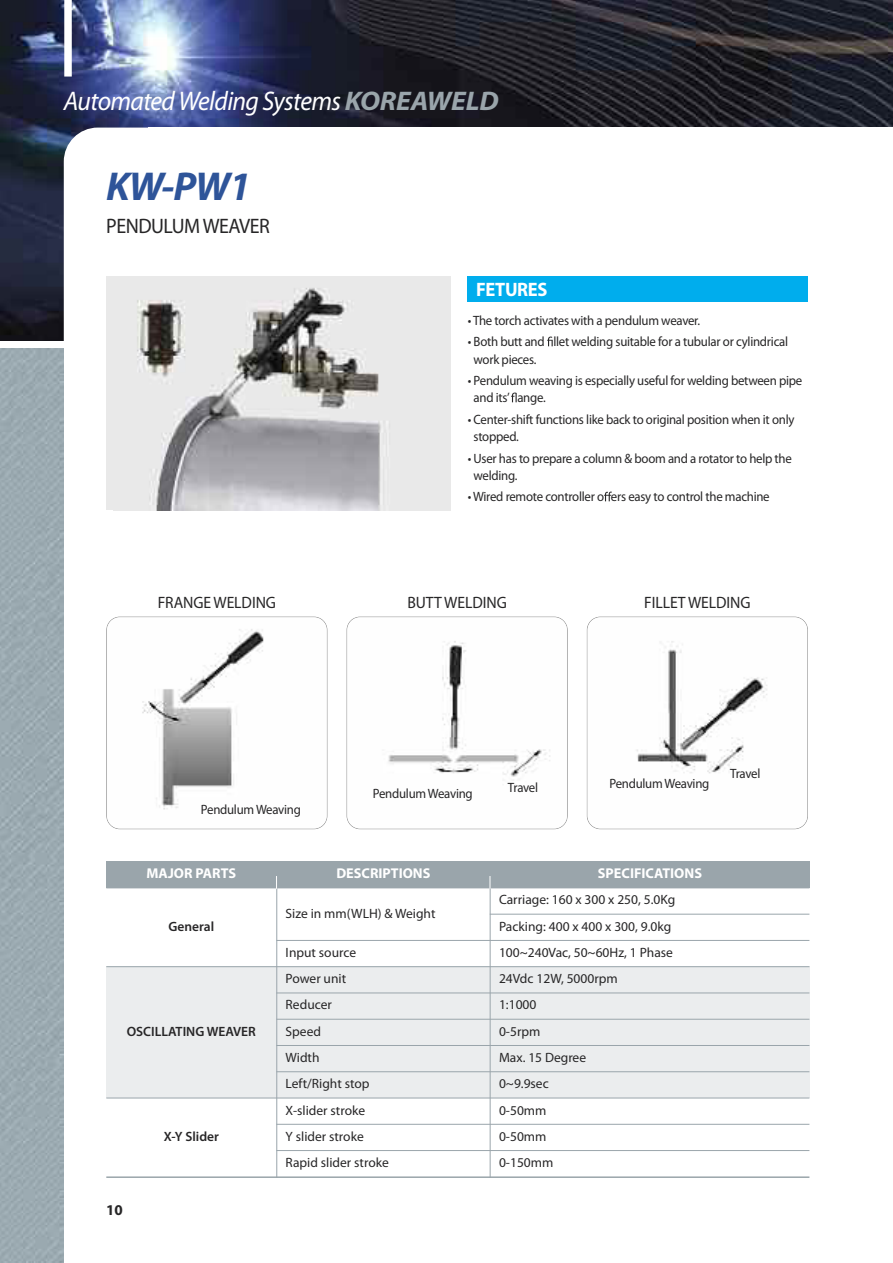
<style>
.page{position:relative;width:893px;height:1263px;background:#fff}
.page>*{position:absolute;margin:0;border:0;box-sizing:border-box;transform-origin:0 0}
.t1{font:italic 700 40.5px "Myriad Pro";color:#2e5499}
.t2{font:italic 27px "Myriad Pro";letter-spacing:-.025em;color:#fff;scale:.95 1}
.t3{font:21px "Myriad Pro";letter-spacing:-.025em;color:#272627;scale:.95 1}
.t4{font:700 19.5px "Myriad Pro";letter-spacing:-.02em;color:#fff;scale:.95 1}
.t5{font:16.5px "Myriad Pro";letter-spacing:-.005em;color:#272627;scale:.95 1}
.t6{font:700 15px "Myriad Pro";color:#272627}
.t7{font:700 14.25px "Myriad Pro";color:#fff}
.t8{font:13.5px/17.2px "Myriad Pro";letter-spacing:-.02em;color:#272627;scale:.95 1}
.t9{font:13.5px/26.2px "Myriad Pro";color:#272627}
.t10{font:13.5px "Myriad Pro";letter-spacing:-.02em;color:#272627}
.t11{font:600 13.5px "Myriad Pro";color:#272627}
.s1{font-weight:700;color:#9aa5ab}
</style>
<div class="page">
<img style="left:0;top:0;width:893px;height:340px">
<div style="left:64px;top:128px;width:829px;height:255px;background:#fff;border-radius:34px"></div>
<div style="left:149px;top:128px;width:744px;height:255px;background:#fff"></div>
<img style="left:0;top:349px;width:64px;height:914px">
<div style="left:64px;top:0;width:8px;height:77px;background:#fff"></div>
<div style="left:106px;top:861px;width:171px;height:27px;background:#9aa5ab"></div>
<div style="left:277px;top:861px;width:213px;height:27px;background:#9aa5ab"></div>
<div style="left:490px;top:861px;width:319px;height:27px;background:#9aa5ab"></div>
<div style="left:106px;top:967px;width:171px;height:131px;background:#ebedee"></div>
<div style="left:277px;top:967px;width:213px;height:26px;background:#ebedee"></div>
<div style="left:490px;top:967px;width:319px;height:26px;background:#ebedee"></div>
<div style="left:277px;top:993px;width:213px;height:26px;background:#ebedee"></div>
<div style="left:490px;top:993px;width:319px;height:26px;background:#ebedee"></div>
<div style="left:277px;top:1019px;width:213px;height:26px;background:#ebedee"></div>
<div style="left:490px;top:1019px;width:319px;height:26px;background:#ebedee"></div>
<div style="left:277px;top:1045px;width:213px;height:27px;background:#ebedee"></div>
<div style="left:490px;top:1045px;width:319px;height:27px;background:#ebedee"></div>
<div style="left:277px;top:1072px;width:213px;height:26px;background:#ebedee"></div>
<div style="left:490px;top:1072px;width:319px;height:26px;background:#ebedee"></div>
<hr style="left:276px;top:861px;width:1px;height:317px;background:#9aa5ab">
<hr style="left:490px;top:861px;width:1px;height:317px;background:#9aa5ab">
<hr style="left:490px;top:914px;width:319px;height:1px;background:#9aa5ab">
<hr style="left:276px;top:940px;width:533px;height:1px;background:#9aa5ab">
<hr style="left:106px;top:966px;width:703px;height:1px;background:#9aa5ab">
<hr style="left:276px;top:992px;width:533px;height:1px;background:#9aa5ab">
<hr style="left:276px;top:1019px;width:533px;height:1px;background:#9aa5ab">
<hr style="left:276px;top:1045px;width:533px;height:1px;background:#9aa5ab">
<hr style="left:276px;top:1071px;width:533px;height:1px;background:#9aa5ab">
<hr style="left:106px;top:1098px;width:703px;height:1px;background:#9aa5ab">
<hr style="left:276px;top:1124px;width:533px;height:1px;background:#9aa5ab">
<hr style="left:276px;top:1150px;width:533px;height:1px;background:#9aa5ab">
<hr style="left:106px;top:1176px;width:703px;height:2px;background:#9aa5ab">
<div style="left:106px;top:276px;width:345px;height:234px;background:#e9e9e9"></div>
<img style="left:137px;top:288px;width:251px;height:222px">
<div style="left:468px;top:276px;width:340px;height:26px;background:#00aded"></div>
<svg style="left:547px;top:337px;width:6px;height:9px"></svg>
<svg style="left:511px;top:393px;width:6px;height:9px"></svg>
<svg style="left:604px;top:492px;width:8px;height:9px"></svg>
<svg style="left:276px;top:876px;width:1px;height:13px"></svg>
<svg style="left:490px;top:876px;width:1px;height:13px"></svg>
<img style="left:107px;top:617px;width:220px;height:211px">
<img style="left:347px;top:617px;width:220px;height:211px">
<img style="left:588px;top:617px;width:219px;height:211px">
<h2 class="t2" style="left:64px;top:84px;width:459px">Automated Welding Systems <span class="s1">KOREAWELD</span></h2>
<h1 class="t1" style="left:106px;top:160px;width:146px">KW-PW1</h1>
<h3 class="t3" style="left:106px;top:213px;width:174px">PENDULUMWEAVER</h3>
<h3 class="t4" style="left:476px;top:276px;width:76px">FETURES</h3>
<p class="t8" style="left:468px;top:311px;width:246px">• The torch activates with a pendulum weaver.</p>
<p class="t8" style="left:474px;top:333px;width:333px;text-indent:-6px">• Both butt and llet welding suitable for a tubular or cylindrical work pieces.</p>
<p class="t8" style="left:474px;top:372px;width:348px;text-indent:-6px">• Pendulum weaving is especially useful for welding between pipe and its’ ange.</p>
<p class="t8" style="left:474px;top:410px;width:339px;text-indent:-6px">• Center-shift functions like back to original position when it only stopped.</p>
<p class="t8" style="left:474px;top:449px;width:337px;text-indent:-6px">• User has to prepare a column &amp; boom and a rotator to help the welding.</p>
<p class="t8" style="left:468px;top:488px;width:319px">• Wired remote controller o ers easy to control the machine</p>
<p class="t5" style="left:158px;top:592px;width:126px">FRANGE WELDING</p>
<p class="t5" style="left:407px;top:592px;width:106px">BUTT WELDING</p>
<p class="t5" style="left:644px;top:592px;width:113px">FILLET WELDING</p>
<p class="t8" style="left:201px;top:800px;width:107px">Pendulum Weaving</p>
<p class="t8" style="left:373px;top:784px;width:107px">Pendulum Weaving</p>
<p class="t8" style="left:508px;top:778px;width:33px">Travel</p>
<p class="t8" style="left:609px;top:774px;width:107px">Pendulum Weaving</p>
<p class="t7" style="left:147px;top:864px;width:91px">MAJOR PARTS</p>
<p class="t7" style="left:336px;top:864px;width:96px">DESCRIPTIONS</p>
<p class="t7" style="left:598px;top:864px;width:106px">SPECIFICATIONS</p>
<p class="t11" style="left:168px;top:917px;width:47px">General</p>
<p class="t11" style="left:127px;top:1022px;width:131px">OSCILLATING WEAVER</p>
<p class="t6" style="left:106px;top:1200px;width:18px">10</p>
<p class="t11" style="left:164px;top:1128px;width:57px">X-Y Slider</p>
<p class="t9" style="left:286px;top:900px;width:151px">Size in mm(WLH) &amp; Weight</p>
<p class="t9" style="left:499px;top:886px;width:178px">Carriage: 160 x 300 x 250, 5.0Kg<br>Packing: 400 x 400 x 300, 9.0kg</p>
<p class="t9" style="left:286px;top:939px;width:72px">Input source</p>
<p class="t9" style="left:499px;top:939px;width:175px">100~240Vac, 50~60Hz, 1 Phase</p>
<p class="t9" style="left:286px;top:965px;width:62px">Power unit</p>
<p class="t9" style="left:499px;top:965px;width:120px">24Vdc 12W, 5000rpm</p>
<p class="t9" style="left:286px;top:991px;width:48px">Reducer</p>
<p class="t10" style="left:499px;top:996px;width:39px">1:1000</p>
<p class="t10" style="left:286px;top:1023px;width:37px">Speed</p>
<p class="t10" style="left:499px;top:1023px;width:43px">0-5rpm</p>
<p class="t10" style="left:286px;top:1049px;width:35px">Width</p>
<p class="t9" style="left:499px;top:1044px;width:89px">Max. 15 Degree</p>
<p class="t9" style="left:286px;top:1070px;width:85px">Left/Right stop</p>
<p class="t10" style="left:499px;top:1075px;width:51px">0~9.9sec</p>
<p class="t9" style="left:286px;top:1097px;width:81px">X-slider stroke</p>
<p class="t10" style="left:499px;top:1102px;width:49px">0-50mm</p>
<p class="t9" style="left:286px;top:1123px;width:80px">Y slider stroke</p>
<p class="t10" style="left:499px;top:1128px;width:49px">0-50mm</p>
<p class="t9" style="left:286px;top:1149px;width:105px">Rapid slider stroke</p>
<p class="t10" style="left:499px;top:1154px;width:56px">0-150mm</p>
<p class="t8" style="left:730px;top:764px;width:33px">Travel</p>
</div>
